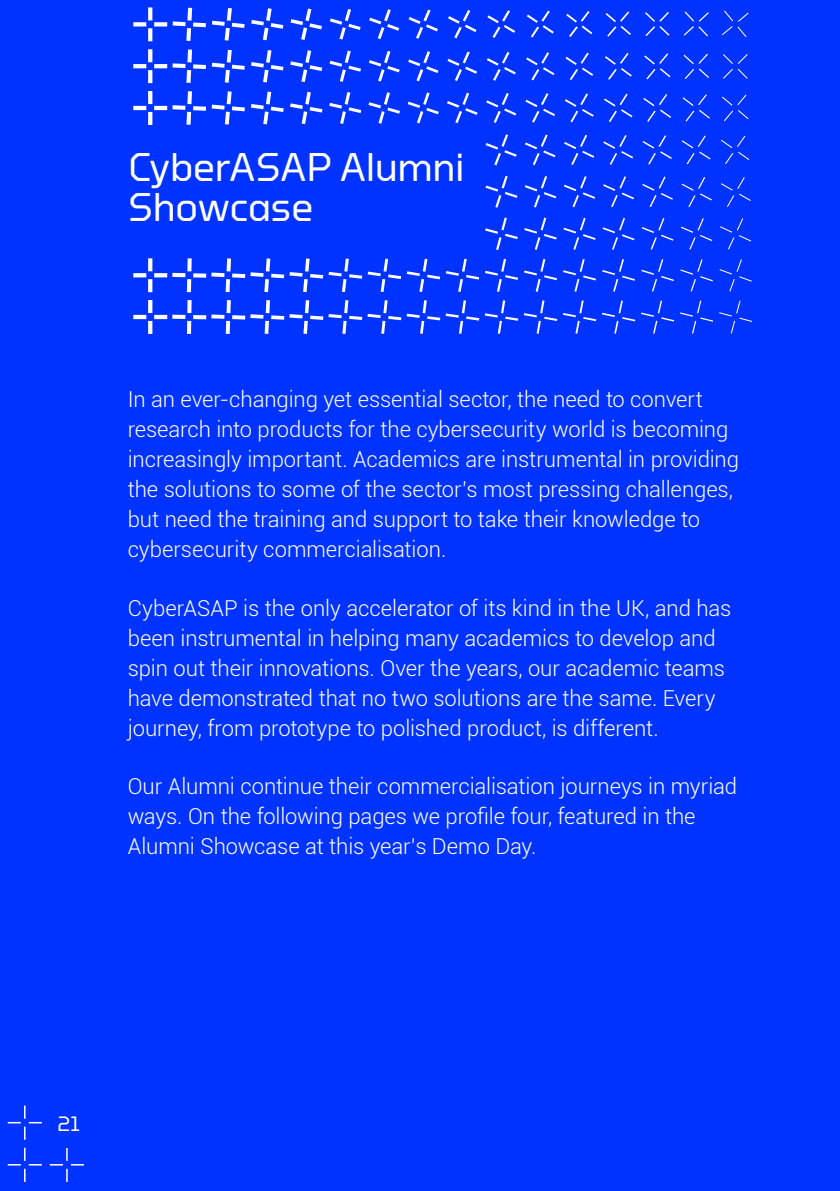
<style>
.page{position:relative;width:840px;height:1191px;background:#fff}
.page>*{position:absolute;margin:0;border:0;box-sizing:border-box;transform-origin:0 0}
.t1{font:40px/40px "Torque";letter-spacing:-.005em;color:#fff}
.t2{font:300 22px/30px "Roboto";letter-spacing:-.005em;color:#fff}
.t3{font:20.8px "Torque";color:#fff}
</style>
<div class="page">
<div style="left:0;top:0;width:839px;height:1191px;background:#03f"></div>
<hr style="left:839px;top:0;width:1px;height:1191px;background:#03f">
<svg style="left:148px;top:258px;width:4px;height:13px"></svg>
<svg style="left:148px;top:279px;width:4px;height:13px"></svg>
<svg style="left:133px;top:273px;width:13px;height:4px"></svg>
<svg style="left:154px;top:273px;width:13px;height:4px"></svg>
<svg style="left:148px;top:300px;width:4px;height:13px"></svg>
<svg style="left:148px;top:321px;width:4px;height:13px"></svg>
<hr style="left:133px;top:315px;width:13px;height:4px;background:#fff">
<hr style="left:154px;top:315px;width:13px;height:4px;background:#fff">
<svg style="left:148px;top:49px;width:4px;height:13px"></svg>
<svg style="left:148px;top:70px;width:4px;height:13px"></svg>
<svg style="left:133px;top:64px;width:13px;height:4px"></svg>
<svg style="left:154px;top:64px;width:13px;height:4px"></svg>
<svg style="left:148px;top:91px;width:4px;height:13px"></svg>
<svg style="left:148px;top:112px;width:4px;height:13px"></svg>
<hr style="left:133px;top:106px;width:13px;height:4px;background:#fff">
<hr style="left:154px;top:106px;width:13px;height:4px;background:#fff">
<svg style="left:148px;top:7px;width:4px;height:13px"></svg>
<svg style="left:148px;top:28px;width:4px;height:13px"></svg>
<div style="left:133px;top:22px;width:13px;height:5px;background:#fff"></div>
<div style="left:154px;top:22px;width:13px;height:5px;background:#fff"></div>
<svg style="left:172px;top:7px;width:580px;height:327px"></svg>
<div style="left:124px;top:126px;width:356px;height:125px;background:#03f"></div>
<svg style="left:8px;top:1147px;width:34px;height:34px"></svg>
<svg style="left:50px;top:1148px;width:34px;height:33px"></svg>
<svg style="left:8px;top:1105px;width:34px;height:34px"></svg>
<h1 class="t1" style="left:128px;top:146px;width:337px">CyberASAP Alumni<br>Showcase</h1>
<p class="t2" style="left:128px;top:384px;width:612px">In an ever-changing yet essential sector, the need to convert research into products for the cybersecurity world is becoming increasingly important. Academics are instrumental in providing the solutions to some of the sector’s most pressing challenges, but need the training and support to take their knowledge to cybersecurity commercialisation.</p>
<p class="t2" style="left:128px;top:592px;width:604px">CyberASAP is the only accelerator of its kind in the UK, and has been instrumental in helping many academics to develop and spin out their innovations. Over the years, our academic teams have demonstrated that no two solutions are the same. Every journey, from prototype to polished product, is different.</p>
<p class="t2" style="left:128px;top:770px;width:610px">Our Alumni continue their commercialisation journeys in myriad ways. On the following pages we profile four, featured in the<br>Alumni Showcase at this year’s Demo Day.</p>
<p class="t3" style="left:57px;top:1112px;width:24px">21</p>
</div>
